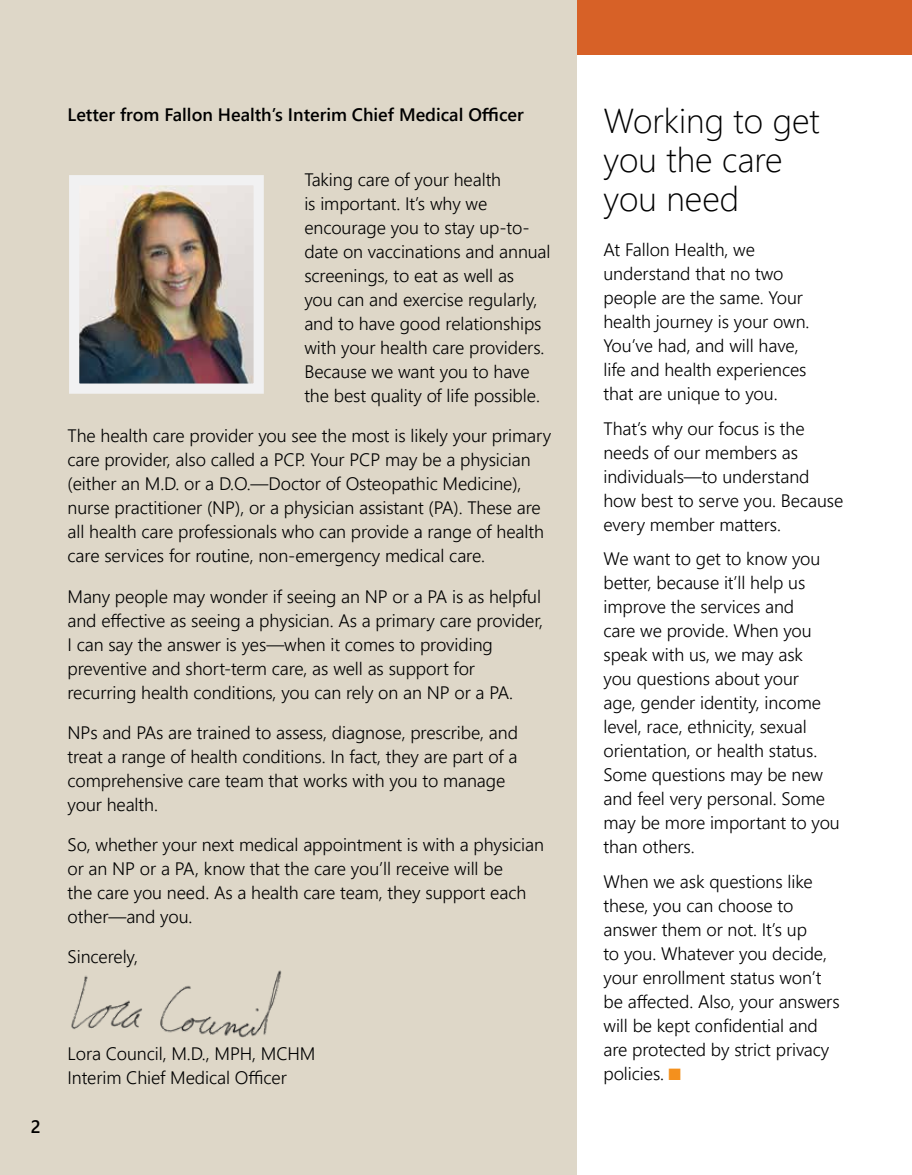
<style>
.page{position:relative;width:912px;height:1175px;background:#fff}
.page>*{position:absolute;margin:0;border:0;box-sizing:border-box;transform-origin:0 0}
.t1{font:34.5px/39px "Webly Sleek UI Light";color:#000}
.t2{font:18px/24px "Webly Sleek UI Semilight";letter-spacing:-.005em;color:#000}
.t3{font:18px "Webly Sleek UI Semibold";color:#000}
.s1{color:#f4901d}
</style>
<div class="page">
<div style="left:576px;top:0;width:335px;height:54px;background:#d76127"></div>
<div style="left:0;top:0;width:576px;height:1174px;background:#ded7c8"></div>
<img style="left:80px;top:186px;width:173px;height:197px">
<div style="left:69px;top:175px;width:195px;height:219px;border:10px solid #f1f1f2"></div>
<img style="left:71px;top:970px;width:211px;height:68px">
<p class="t3" style="left:67px;top:101px;width:457px">Letter from Fallon Health’s Interim Chief Medical Officer</p>
<p class="t2" style="left:304px;top:167px;width:248px">Taking care of your health<br>is important. It’s why we encourage you to stay up-to&shy;date on vaccinations and annual screenings, to eat as well as<br>you can and exercise regularly, and to have good relationships with your health care providers.<br>Because we want you to have the best quality of life possible.</p>
<p class="t2" style="left:67px;top:423px;width:485px">The health care provider you see the most is likely your primary care provider, also called a PCP. Your PCP may be a physician (either an M.D. or a D.O.—Doctor of Osteopathic Medicine), nurse practitioner (NP), or a physician assistant (PA). These are all health care professionals who can provide a range of health care services for routine, non-emergency medical care.</p>
<p class="t2" style="left:67px;top:583px;width:477px">Many people may wonder if seeing an NP or a PA is as helpful and effective as seeing a physician. As a primary care provider, I can say the answer is yes—when it comes to providing preventive and short-term care, as well as support for recurring health conditions, you can rely on an NP or a PA.</p>
<p class="t2" style="left:67px;top:719px;width:452px">NPs and PAs are trained to assess, diagnose, prescribe, and treat a range of health conditions. In fact, they are part of a comprehensive care team that works with you to manage your health.</p>
<p class="t2" style="left:67px;top:832px;width:478px">So, whether your next medical appointment is with a physician or an NP or a PA, know that the care you’ll receive will be<br>the care you need. As a health care team, they support each other—and you.</p>
<p class="t2" style="left:67px;top:944px;width:72px">Sincerely,</p>
<p class="t3" style="left:31px;top:1113px;width:11px">2</p>
<p class="t2" style="left:67px;top:1040px;width:249px">Lora Council, M.D., MPH, MCHM<br>Interim Chief Medical Officer</p>
<h1 class="t1" style="left:603px;top:100px;width:218px">Working to get you the care you need</h1>
<p class="t2" style="left:603px;top:237px;width:207px">At Fallon Health, we understand that no two people are the same. Your health journey is your own.<br>You’ve had, and will have, life and health experiences that are unique to you.</p>
<p class="t2" style="left:603px;top:415px;width:241px">That’s why our focus is the needs of our members as individuals—to understand how best to serve you. Because every member matters.</p>
<p class="t2" style="left:603px;top:546px;width:238px">We want to get to know you better, because it’ll help us improve the services and<br>care we provide. When you speak with us, we may ask<br>you questions about your<br>age, gender identity, income level, race, ethnicity, sexual orientation, or health status.<br>Some questions may be new and feel very personal. Some may be more important to you than others.</p>
<p class="t2" style="left:603px;top:869px;width:238px">When we ask questions like these, you can choose to answer them or not. It’s up<br>to you. Whatever you decide, your enrollment status won’t be affected. Also, your answers will be kept confidential and are protected by strict privacy policies. <span class="s1">■</span></p>
</div>
